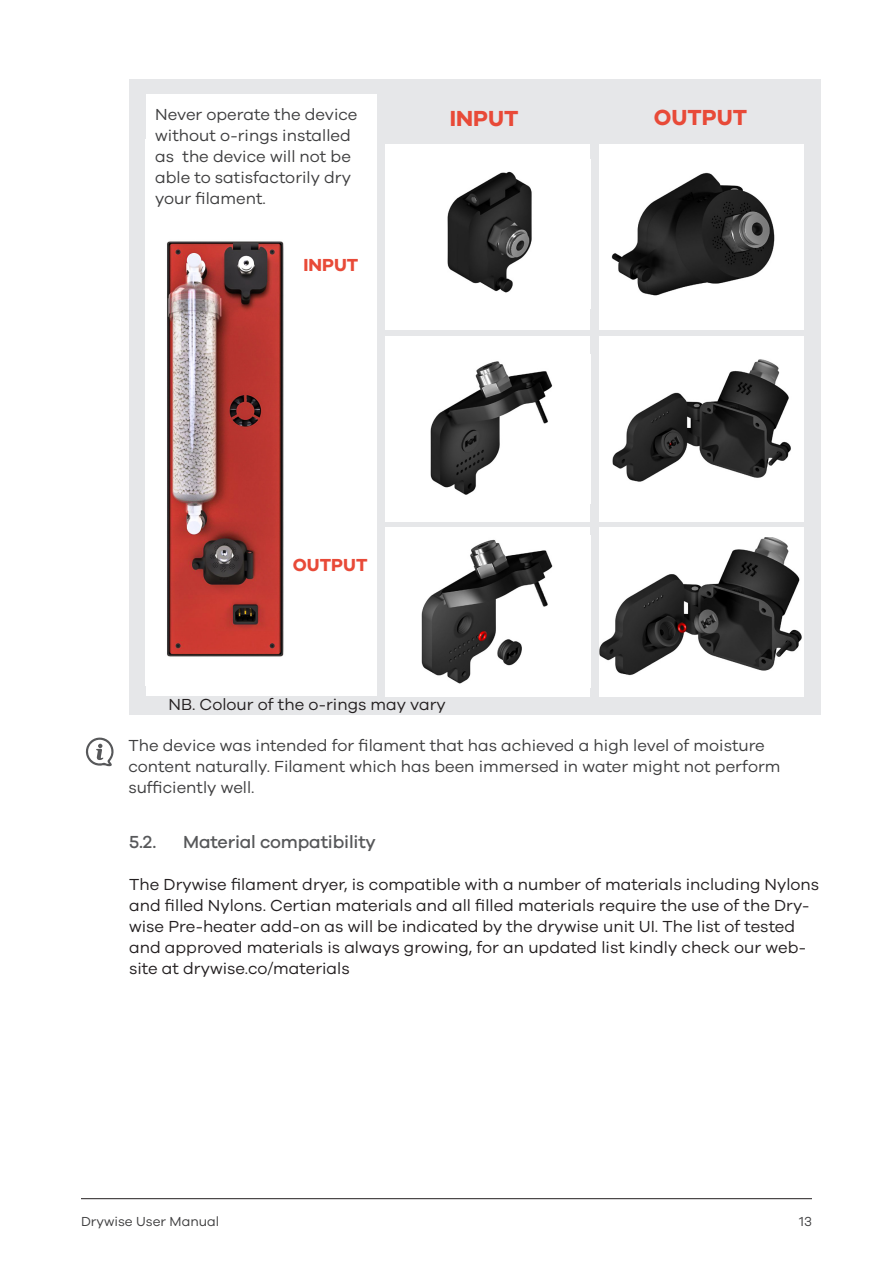
<style>
.page{position:relative;width:893px;height:1276px;background:#fff}
.page>*{position:absolute;margin:0;border:0;box-sizing:border-box;transform-origin:0 0}
.t1{font:700 22.5px "Galano Grotesque";color:#e84a38}
.Drywise_Manual_Sub_H{font:500 18px "Galano Grotesque";letter-spacing:-.01em;color:#57585a}
.t2{font:700 18px "Galano Grotesque";color:#e84a38}
.t3{font:16.5px/21px "Galano Grotesque";color:#231f20}
.t4{font:16.5px/21px "Galano Grotesque";color:#3e3e3f}
.t5{font:13.5px "Galano Grotesque";color:#3e3e3f}
</style>
<div class="page">
<hr style="left:81px;top:1198px;width:731px;height:1px;background:#231f20">
<div style="left:129px;top:79px;width:692px;height:635px;background:#e6e7e9"></div>
<div style="left:146px;top:95px;width:230px;height:601px;background:#fff"></div>
<img style="left:167px;top:241px;width:117px;height:416px">
<div style="left:386px;top:145px;width:204px;height:185px;background:#fff"></div>
<img style="left:447px;top:171px;width:85px;height:122px">
<div style="left:386px;top:336px;width:204px;height:185px;background:#fff"></div>
<img style="left:430px;top:361px;width:123px;height:134px">
<div style="left:386px;top:527px;width:204px;height:169px;background:#fff"></div>
<img style="left:421px;top:539px;width:132px;height:145px">
<svg style="left:85px;top:737px;width:29px;height:29px"></svg>
<div style="left:600px;top:145px;width:204px;height:185px;background:#fff"></div>
<img style="left:611px;top:172px;width:164px;height:124px">
<div style="left:600px;top:336px;width:204px;height:185px;background:#fff"></div>
<img style="left:612px;top:359px;width:179px;height:123px">
<div style="left:600px;top:527px;width:204px;height:169px;background:#fff"></div>
<img style="left:600px;top:538px;width:202px;height:138px">
<p class="t4" style="left:155px;top:103px;width:204px">Never operate the device without o-rings installed as the device will not be able to satisfactorily dry your filament.</p>
<p class="t2" style="left:303px;top:254px;width:56px">INPUT</p>
<p class="t1" style="left:450px;top:104px;width:70px">INPUT</p>
<p class="t1" style="left:654px;top:103px;width:95px">OUTPUT</p>
<p class="t2" style="left:293px;top:554px;width:76px">OUTPUT</p>
<p class="t3" style="left:168px;top:693px;width:279px">NB. Colour of the o-rings may vary</p>
<p class="t4" style="left:128px;top:734px;width:654px">The device was intended for filament that has achieved a high level of moisture content naturally. Filament which has been immersed in water might not perform sufficiently well.</p>
<p class="Drywise_Manual_Sub_H" style="left:129px;top:831px;width:29px">5.2.</p>
<p class="Drywise_Manual_Sub_H" style="left:183px;top:831px;width:194px">Material compatibility</p>
<p class="t3" style="left:129px;top:873px;width:692px">The Drywise filament dryer, is compatible with a number of materials including Nylons and filled Nylons. Certian materials and all filled materials require the use of the Dry&shy;wise Pre-heater add-on as will be indicated by the drywise unit UI. The list of tested and approved materials is always growing, for an updated list kindly check our web&shy;site at drywise.co/materials</p>
<p class="t5" style="left:81px;top:1213px;width:140px">Drywise User Manual</p>
<p class="t5" style="left:799px;top:1213px;width:14px">13</p>
</div>
